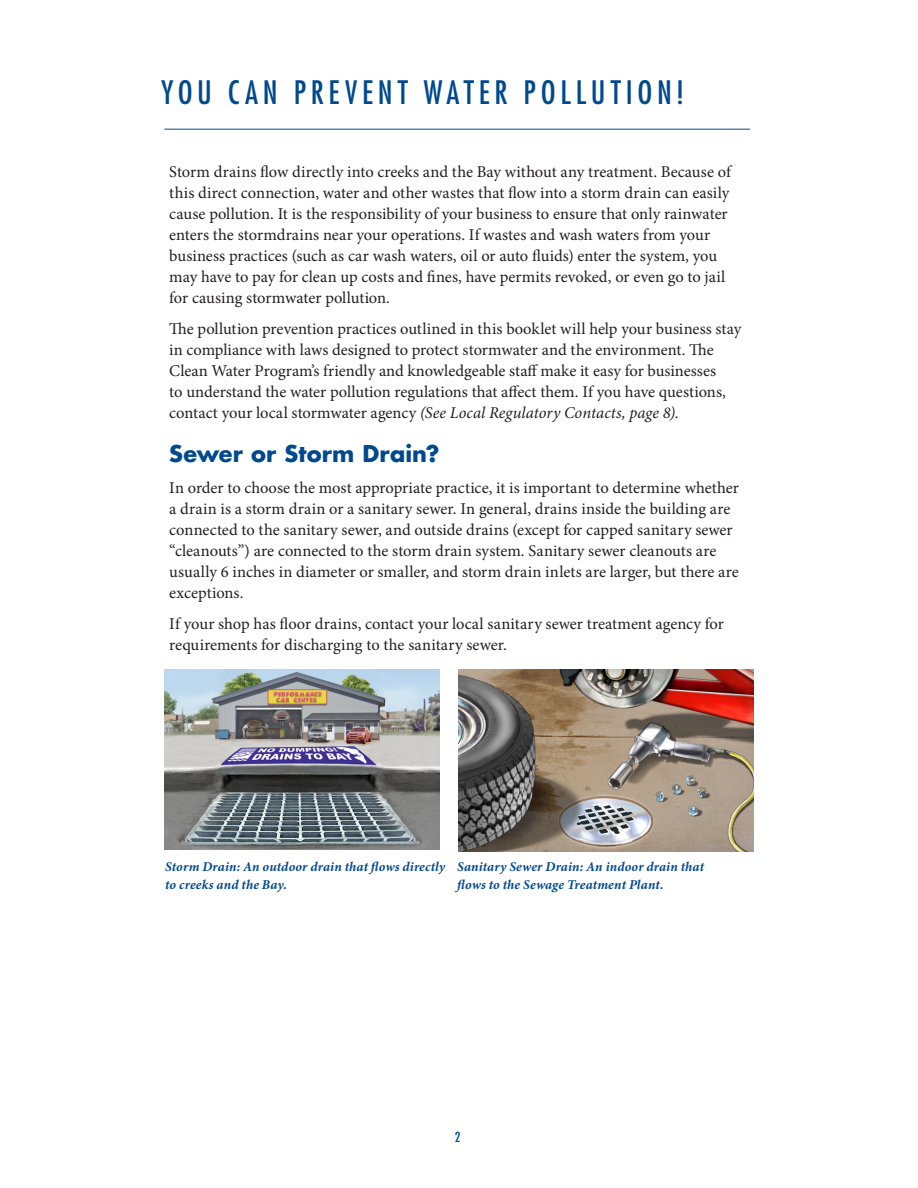
<style>
.page{position:relative;width:918px;height:1188px;background:#fff}
.page>*{position:absolute;margin:0;border:0;box-sizing:border-box;transform-origin:0 0}
._8_Bold_Blue_Bodycop{font:500 condensed 31.5px "Futura LT Pro";letter-spacing:.15em;color:#01498e}
._6_subhead_level_1{font:700 22.5px "Futura LT Pro";letter-spacing:.005em;color:#01498e}
.body{font:16.5px/21px "Minion Pro";color:#231f20}
._4_Body_Copy{font:16.5px/21px "Minion Pro";letter-spacing:.005em;color:#231f20}
._8_Bold_Blue_Bodycop-2{font:italic 700 13.5px/18px "Minion Pro";letter-spacing:.01em;color:#01498e}
.t1{font:500 condensed 13.5px "Futura LT Pro";color:#01498e}
.s1{font-style:italic}
</style>
<div class="page">
<hr style="left:164px;top:129px;width:586px;height:1px;background:#01498e">
<img style="left:164px;top:670px;width:275px;height:179px">
<img style="left:458px;top:670px;width:296px;height:181px">
<p class="_8_Bold_Blue_Bodycop" style="left:161px;top:70px;width:525px">YOU CAN PREVENT WATER POLLUTION!</p>
<p class="body" style="left:169px;top:161px;width:563px">Storm drains flow directly into creeks and the Bay without any treatment. Because of this direct connection, water and other wastes that flow into a storm drain can easily cause pollution. It is the responsibility of your business to ensure that only rainwater enters the stormdrains near your operations. If wastes and wash waters from your business practices (such as car wash waters, oil or auto fluids) enter the system, you may have to pay for clean up costs and fines, have permits revoked, or even go to jail for causing stormwater pollution.</p>
<p class="body" style="left:169px;top:319px;width:573px">The pollution prevention practices outlined in this booklet will help your business stay in compliance with laws designed to protect stormwater and the environment. The Clean Water Program’s friendly and knowledgeable staff make it easy for businesses<br>to understand the water pollution regulations that affect them. If you have questions, contact your local stormwater agency <span class="s1">(See Local Regulatory Contacts, page 8).</span></p>
<p class="_6_subhead_level_1" style="left:169px;top:436px;width:272px">Sewer or Storm Drain?</p>
<p class="_4_Body_Copy" style="left:169px;top:477px;width:571px">In order to choose the most appropriate practice, it is important to determine whether a drain is a storm drain or a sanitary sewer. In general, drains inside the building are connected to the sanitary sewer, and outside drains (except for capped sanitary sewer “cleanouts”) are connected to the storm drain system. Sanitary sewer cleanouts are usually 6 inches in diameter or smaller, and storm drain inlets are larger, but there are exceptions.</p>
<p class="_4_Body_Copy" style="left:169px;top:613px;width:556px">If your shop has floor drains, contact your local sanitary sewer treatment agency for requirements for discharging to the sanitary sewer.</p>
<p class="_8_Bold_Blue_Bodycop-2" style="left:165px;top:857px;width:282px">Storm Drain: An outdoor drain that flows directly to creeks and the Bay.</p>
<p class="_8_Bold_Blue_Bodycop-2" style="left:457px;top:857px;width:248px">Sanitary Sewer Drain: An indoor drain that flows to the Sewage Treatment Plant.</p>
<p class="t1" style="left:455px;top:1128px;width:7px">2</p>
</div>
